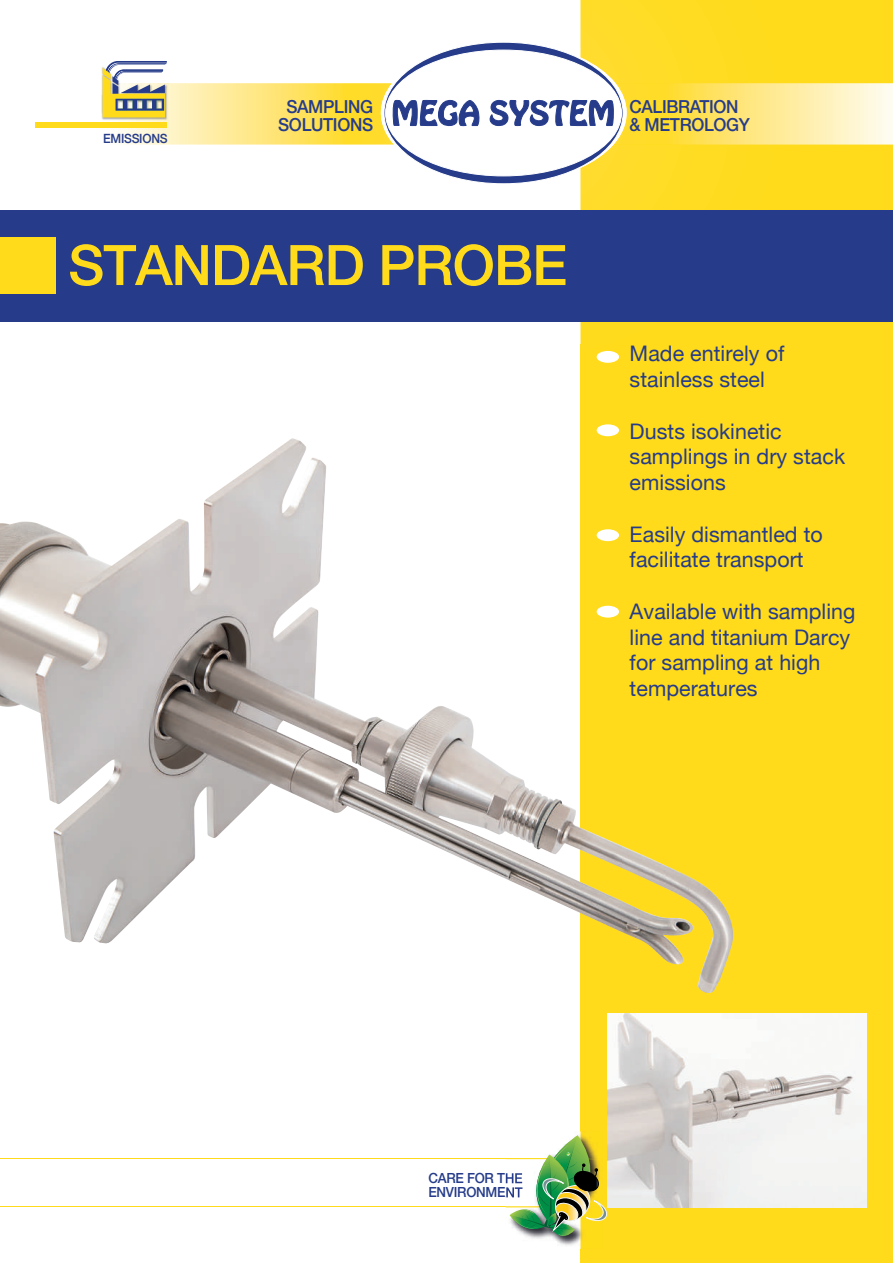
<style>
.page{position:relative;width:893px;height:1263px;background:#fff}
.page>*{position:absolute;margin:0;border:0;box-sizing:border-box;transform-origin:0 0}
.t1{font:500 55.95px "Helvetica Neue LT Std";letter-spacing:-.02em;color:#ffdb1b}
.t2{font:21.45px/25.8px "Helvetica Neue";color:#263c8a}
.t3{font:500 18px/18.1px "Helvetica Neue LT Std";letter-spacing:-.02em;color:#263c8a;text-align:center;scale:.95 1}
.t4{font:500 14.1px/14.1px "Helvetica Neue LT Std";letter-spacing:-.02em;color:#263c8a;scale:.95 1}
.t5{font:500 12.75px "Helvetica Neue";letter-spacing:-.02em;color:#263c8a;scale:.95 1}
</style>
<div class="page">
<div style="left:581px;top:0;width:312px;height:1263px;background:#ffdb1b"></div>
<img style="left:580px;top:0;width:1px;height:42px">
<img style="left:581px;top:0;width:101px;height:437px">
<img style="left:107px;top:83px;width:786px;height:62px">
<img style="left:381px;top:42px;width:246px;height:141px">
<svg style="left:384px;top:42px;width:239px;height:142px"></svg>
<div style="left:0;top:210px;width:893px;height:112px;background:#263c8a"></div>
<div style="left:0;top:237px;width:56px;height:57px;background:#ffdb1b"></div>
<div style="left:597px;top:351px;width:22px;height:12px;background:#fff;border-radius:50%"></div>
<div style="left:597px;top:424px;width:22px;height:12px;background:#fff;border-radius:50%"></div>
<hr style="left:0;top:1206px;width:602px;height:1px;background:#ffdb1b">
<hr style="left:0;top:1158px;width:602px;height:1px;background:#ffdb1b">
<img style="left:101px;top:67px;width:6px;height:53px">
<img style="left:107px;top:83px;width:61px;height:38px">
<svg style="left:103px;top:61px;width:64px;height:56px"></svg>
<div style="left:36px;top:123px;width:131px;height:5px;background:#ffdb1b"></div>
<img style="left:607px;top:1013px;width:260px;height:194px">
<img style="left:0;top:441px;width:716px;height:554px">
<img style="left:506px;top:1131px;width:75px;height:118px">
<img style="left:506px;top:1173px;width:4px;height:10px">
<img style="left:506px;top:1187px;width:4px;height:10px">
<img style="left:510px;top:1135px;width:102px;height:108px">
<p class="t5" style="left:103px;top:128px;width:70px">EMISSIONS</p>
<p class="t3" style="left:278px;top:97px;width:101px">SAMPLING<br>SOLUTIONS</p>
<p class="t3" style="left:629px;top:97px;width:128px;text-align:left">CALIBRATION &amp; METROLOGY</p>
<h1 class="t1" style="left:68px;top:232px;width:501px">STANDARD PROBE</h1>
<p class="t2" style="left:630px;top:342px;width:156px">Made entirely of stainless steel</p>
<p class="t2" style="left:630px;top:419px;width:217px">Dusts isokinetic samplings in dry stack emissions</p>
<p class="t2" style="left:630px;top:522px;width:195px">Easily dismantled to facilitate transport</p>
<p class="t2" style="left:630px;top:599px;width:227px">Available with sampling line and titanium Darcy for sampling at high temperatures</p>
<p class="t4" style="left:428px;top:1171px;width:101px">CARE FOR THE<br>ENVIRONMENT</p>
</div>
